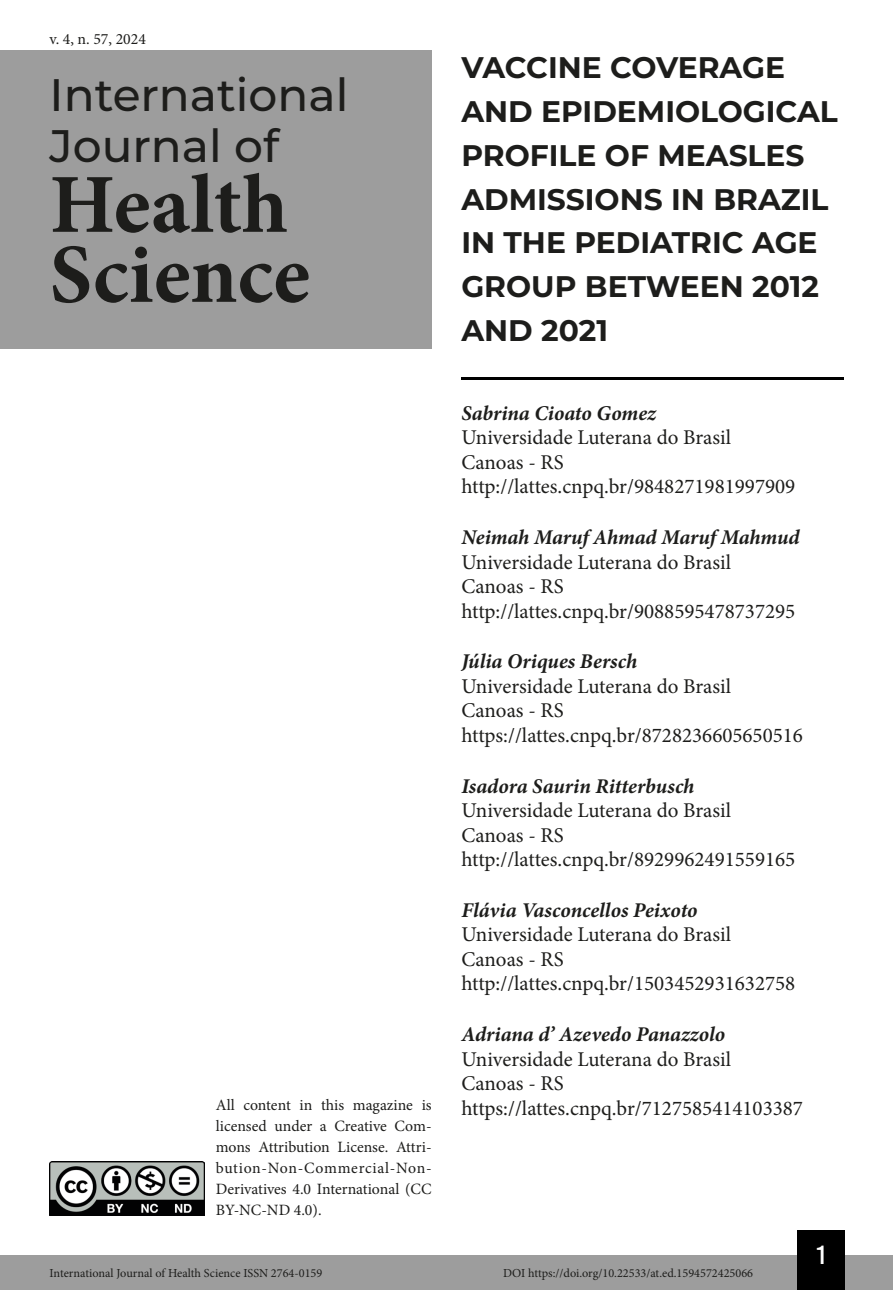
<style>
.page{position:relative;width:893px;height:1290px;background:#fff}
.page>*{position:absolute;margin:0;border:0;box-sizing:border-box;transform-origin:0 0}
.t1{font:700 84px/70px "Minion Pro";color:#1d1d1b}
.t2{font:500 45.5px/50.8px "Montserrat";color:#1d1d1b}
.Título_Artigo{font:700 29.75px/43.8px "Montserrat";color:#1d1d1b}
.t3{font:26.25px "Bebas Kai";color:#fff}
.Infos_autor{font:21px "Minion Pro";color:#1d1d1b}
.Autor{font:italic 700 21px "Minion Pro";letter-spacing:-.005em;color:#1d1d1b}
.t4{font:15.75px/21px "Minion Pro";color:#1d1d1b;text-align:justify}
.t5{font:12.25px "Minion Pro";color:#1d1d1b}
</style>
<div class="page">
<div style="left:0;top:1255px;width:893px;height:35px;background:#9d9d9d"></div>
<div style="left:797px;top:1230px;width:48px;height:60px;background:#000"></div>
<img style="left:50px;top:1161px;width:154px;height:54px">
<div style="left:0;top:50px;width:432px;height:298px;background:#9d9d9d"></div>
<hr style="left:461px;top:377px;width:382px;height:2px;background:#000">
<p class="t4" style="left:50px;top:28px;width:98px">v. 4, n. 57, 2024</p>
<h2 class="t2" style="left:50px;top:68px;width:300px">International<br>Journal of</h2>
<h1 class="t1" style="left:50px;top:169px;width:262px">Health<br>Science</h1>
<p class="t4" style="left:216px;top:1095px;width:217px">All content in this magazine is licensed under a Creative Com&shy;mons Attribution License. Attri&shy;bution-Non-Commercial-Non-Derivatives 4.0 International (CC BY-NC-ND 4.0).</p>
<p class="Título_Artigo" style="left:461px;top:44px;width:378px">VACCINE COVERAGE<br>AND EPIDEMIOLOGICAL<br>PROFILE OF MEASLES<br>ADMISSIONS IN BRAZIL<br>IN THE PEDIATRIC AGE<br>GROUP BETWEEN 2012<br>AND 2021</p>
<p class="Autor" style="left:461px;top:398px;width:196px">Sabrina Cioato Gomez</p>
<p class="Infos_autor" style="left:461px;top:423px;width:271px">Universidade Luterana do Brasil</p>
<p class="Infos_autor" style="left:461px;top:448px;width:104px">Canoas - RS</p>
<p class="Infos_autor" style="left:461px;top:472px;width:335px">http://lattes.cnpq.br/9848271981997909</p>
<p class="Autor" style="left:461px;top:522px;width:340px">Neimah Maruf Ahmad Maruf Mahmud</p>
<p class="Infos_autor" style="left:461px;top:548px;width:271px">Universidade Luterana do Brasil</p>
<p class="Infos_autor" style="left:461px;top:572px;width:104px">Canoas - RS</p>
<p class="Infos_autor" style="left:461px;top:597px;width:335px">http://lattes.cnpq.br/9088595478737295</p>
<p class="Autor" style="left:461px;top:646px;width:177px">Júlia Oriques Bersch</p>
<p class="Infos_autor" style="left:461px;top:672px;width:271px">Universidade Luterana do Brasil</p>
<p class="Infos_autor" style="left:461px;top:696px;width:104px">Canoas - RS</p>
<p class="Infos_autor" style="left:461px;top:721px;width:343px">https://lattes.cnpq.br/8728236605650516</p>
<p class="Autor" style="left:461px;top:771px;width:235px">Isadora Saurin Ritterbusch</p>
<p class="Infos_autor" style="left:461px;top:796px;width:271px">Universidade Luterana do Brasil</p>
<p class="Infos_autor" style="left:461px;top:821px;width:104px">Canoas - RS</p>
<p class="Infos_autor" style="left:461px;top:845px;width:335px">http://lattes.cnpq.br/8929962491559165</p>
<p class="Autor" style="left:461px;top:895px;width:238px">Flávia Vasconcellos Peixoto</p>
<p class="Infos_autor" style="left:461px;top:920px;width:271px">Universidade Luterana do Brasil</p>
<p class="Infos_autor" style="left:461px;top:945px;width:104px">Canoas - RS</p>
<p class="Infos_autor" style="left:461px;top:969px;width:335px">http://lattes.cnpq.br/1503452931632758</p>
<p class="Autor" style="left:461px;top:1019px;width:265px">Adriana d’ Azevedo Panazzolo</p>
<p class="Infos_autor" style="left:461px;top:1045px;width:271px">Universidade Luterana do Brasil</p>
<p class="Infos_autor" style="left:461px;top:1069px;width:104px">Canoas - RS</p>
<p class="Infos_autor" style="left:461px;top:1094px;width:343px">https://lattes.cnpq.br/7127585414103387</p>
<p class="t3" style="left:817px;top:1241px;width:10px">1</p>
<p class="t5" style="left:50px;top:1265px;width:274px">International Journal of Health Science ISSN 2764-0159</p>
<p class="t5" style="left:503px;top:1265px;width:252px">DOI https://doi.org/10.22533/at.ed.1594572425066</p>
</div>
